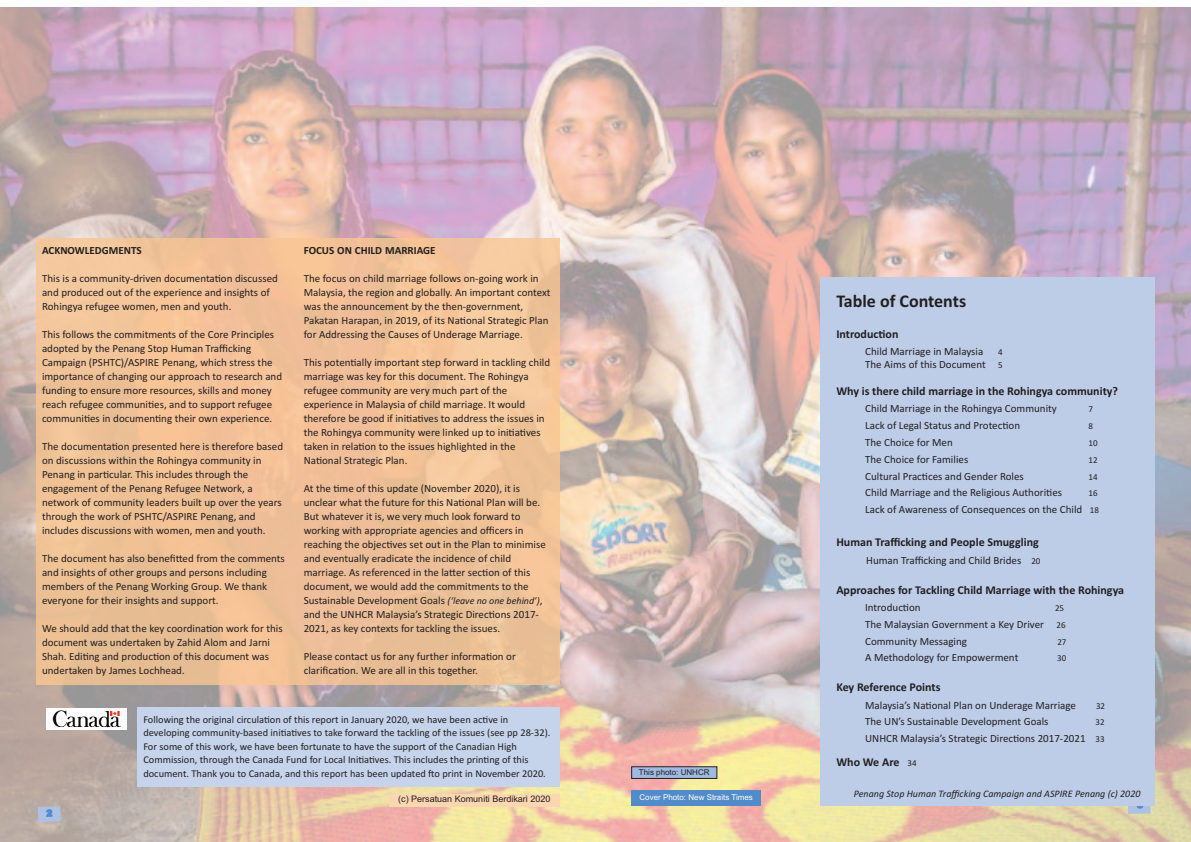
<style>
.page{position:relative;width:1191px;height:842px;background:#fff}
.page>*{position:absolute;margin:0;border:0;box-sizing:border-box;transform-origin:0 0}
.t1{font:700 18px "Calibri";color:#231f20}
.t2{font:700 12px "Calibri";color:#231f20}
.t3{font:11px/14px "Calibri";color:#231f20}
.t4{font:700 11px "Calibri";color:#231f20}
.t5{font:10.4px/13.5px "Calibri";color:#231f20}
.t6{font:italic 10px "Calibri";color:#231f20}
.t7{font:9px "Arial";color:#231f20}
.t8{font:9px "Calibri";color:#231f20}
.t9{font:8px "Arial";color:#fff}
.t10{font:8px "Arial";color:#231f20}
.s1{font-style:italic;font-size:10px}
.s2{font-size:9px}
.s3{font-weight:400;font-size:9px}
</style>
<div class="page">
<img style="left:0;top:8px;width:1191px;height:834px">
<div style="left:36px;top:238px;width:523px;height:447px;background:#f1c197"></div>
<div style="left:820px;top:278px;width:335px;height:528px;background:#bdcde8"></div>
<div style="left:631px;top:767px;width:86px;height:11px;background:#a0b9e0"></div>
<div style="left:631px;top:767px;width:86px;height:12px;border:1px solid #231f20"></div>
<div style="left:631px;top:790px;width:130px;height:15px;background:#518bc9"></div>
<div style="left:137px;top:707px;width:422px;height:80px;background:#c5d3eb"></div>
<img style="left:46px;top:708px;width:80px;height:21px">
<div style="left:389px;top:794px;width:170px;height:12px;background:#fbd6b0"></div>
<svg style="left:38px;top:806px;width:23px;height:16px"></svg>
<svg style="left:1127px;top:806px;width:23px;height:8px"></svg>
<p class="t4" style="left:42px;top:244px;width:101px">ACKNOWLEDGMENTS</p>
<p class="t3" style="left:42px;top:271px;width:237px">This is a community-driven documentation discussed and produced out of the experience and insights of<br>Rohingya refugee women, men and youth.</p>
<p class="t3" style="left:42px;top:327px;width:242px">This follows the commitments of the Core Principles adopted by the Penang Stop Human Trafficking Campaign (PSHTC)/ASPIRE Penang, which stress the importance of changing our approach to research and funding to ensure more resources, skills and money reach refugee communities, and to support refugee communities in documenting their own experience.</p>
<p class="t3" style="left:42px;top:439px;width:243px">The documentation presented here is therefore based on discussions within the Rohingya community in Penang in particular. This includes through the engagement of the Penang Refugee Network, a network of community leaders built up over the years through the work of PSHTC/ASPIRE Penang, and includes discussions with women, men and youth.</p>
<p class="t3" style="left:42px;top:551px;width:244px">The document has also benefitted from the comments and insights of other groups and persons including members of the Penang Working Group. We thank everyone for their insights and support.</p>
<p class="t3" style="left:42px;top:621px;width:242px">We should add that the key coordination work for this document was undertaken by Zahid Alom and Jarni Shah. Editing and production of this document was undertaken by James Lochhead.</p>
<p class="t4" style="left:304px;top:244px;width:133px">FOCUS ON CHILD MARRIAGE</p>
<p class="t3" style="left:304px;top:271px;width:248px">The focus on child marriage follows on-going work in Malaysia, the region and globally. An important context was the announcement by the then-government, Pakatan Harapan, in 2019, of its National Strategic Plan for Addressing the Causes of Underage Marriage.</p>
<p class="t3" style="left:304px;top:355px;width:248px">This potentially important step forward in tackling child marriage was key for this document. The Rohingya refugee community are very much part of the experience in Malaysia of child marriage. It would therefore be good if initiatives to address the issues in the Rohingya community were linked up to initiatives taken in relation to the issues highlighted in the National Strategic Plan.</p>
<p class="t3" style="left:304px;top:481px;width:244px">At the time of this update (November 2020), it is unclear what the future for this National Plan will be.<br>But whatever it is, we very much look forward to working with appropriate agencies and officers in reaching the objectives set out in the Plan to minimise and eventually eradicate the incidence of child marriage. As referenced in the latter section of this document, we would add the commitments to the Sustainable Development Goals <span class="s1">(‘leave no one behind’)</span>, and the UNHCR Malaysia’s Strategic Directions 2017- 2021, as key contexts for tackling the issues.</p>
<p class="t3" style="left:304px;top:649px;width:214px">Please contact us for any further information or clarification. We are all in this together.</p>
<p class="t5" style="left:143px;top:712px;width:409px">Following the original circulation of this report in January 2020, we have been active in developing community-based initiatives to take forward the tackling of the issues (see pp 28-32).<br>For some of this work, we have been fortunate to have the support of the Canadian High Commission, through the Canada Fund for Local Initiatives. This includes the printing of this document. Thank you to Canada, and this report has been updated fto print in November 2020.</p>
<p class="t7" style="left:398px;top:794px;width:154px">(c) Persatuan Komuniti Berdikari 2020</p>
<p class="t10" style="left:639px;top:767px;width:72px">This photo: UNHCR</p>
<p class="t9" style="left:639px;top:792px;width:115px">Cover Photo: New Straits Times</p>
<h1 class="t1" style="left:836px;top:291px;width:131px">Table of Contents</h1>
<p class="t2" style="left:836px;top:326px;width:64px">Introduction</p>
<p class="t3" style="left:865px;top:344px;width:120px">Child Marriage in Malaysia</p>
<p class="t8" style="left:998px;top:346px;width:6px">4</p>
<p class="t3" style="left:865px;top:357px;width:139px">The Aims of this Document <span class="s2">5</span></p>
<p class="t2" style="left:836px;top:384px;width:283px">Why is there child marriage in the Rohingya community?</p>
<p class="t3" style="left:865px;top:402px;width:193px">Child Marriage in the Rohingya Community</p>
<p class="t8" style="left:1088px;top:404px;width:6px">7</p>
<p class="t3" style="left:865px;top:418px;width:156px">Lack of Legal Status and Protection</p>
<p class="t8" style="left:1088px;top:421px;width:6px">8</p>
<p class="t3" style="left:865px;top:435px;width:89px">The Choice for Men</p>
<p class="t8" style="left:1088px;top:438px;width:11px">10</p>
<p class="t3" style="left:865px;top:452px;width:105px">The Choice for Families</p>
<p class="t8" style="left:1088px;top:454px;width:11px">12</p>
<p class="t3" style="left:865px;top:469px;width:160px">Cultural Practices and Gender Roles</p>
<p class="t8" style="left:1088px;top:471px;width:11px">14</p>
<p class="t3" style="left:865px;top:486px;width:198px">Child Marriage and the Religious Authorities</p>
<p class="t8" style="left:1088px;top:488px;width:11px">16</p>
<p class="t3" style="left:865px;top:502px;width:235px">Lack of Awareness of Consequences on the Child <span class="s2">18</span></p>
<p class="t2" style="left:836px;top:535px;width:204px">Human Trafficking and People Smuggling</p>
<p class="t3" style="left:866px;top:553px;width:176px">Human Trafficking and Child Brides <span class="s2">20</span></p>
<p class="t2" style="left:836px;top:582px;width:289px">Approaches for Tackling Child Marriage with the Rohingya</p>
<p class="t3" style="left:865px;top:600px;width:57px">Introduction</p>
<p class="t8" style="left:1055px;top:603px;width:11px">25</p>
<p class="t3" style="left:865px;top:616px;width:202px;line-height:16.8px">The Malaysian Government a Key Driver <span class="s2">26<br></span>Community Messaging</p>
<p class="t8" style="left:1057px;top:636px;width:11px">27</p>
<p class="t3" style="left:865px;top:651px;width:155px">A Methodology for Empowerment</p>
<p class="t8" style="left:1057px;top:653px;width:11px">30</p>
<p class="t2" style="left:836px;top:680px;width:106px">Key Reference Points</p>
<p class="t3" style="left:865px;top:698px;width:212px">Malaysia’s National Plan on Underage Marriage</p>
<p class="t8" style="left:1096px;top:700px;width:11px">32</p>
<p class="t3" style="left:865px;top:715px;width:185px">The UN’s Sustainable Development Goals</p>
<p class="t8" style="left:1095px;top:717px;width:11px">32</p>
<p class="t3" style="left:865px;top:731px;width:241px">UNHCR Malaysia’s Strategic Directions 2017-2021 <span class="s2">33</span></p>
<p class="t2" style="left:836px;top:755px;width:82px">Who We Are <span class="s3">34</span></p>
<p class="t6" style="left:854px;top:788px;width:288px">Penang Stop Human Trafficking Campaign and ASPIRE Penang (c) 2020</p>
</div>
